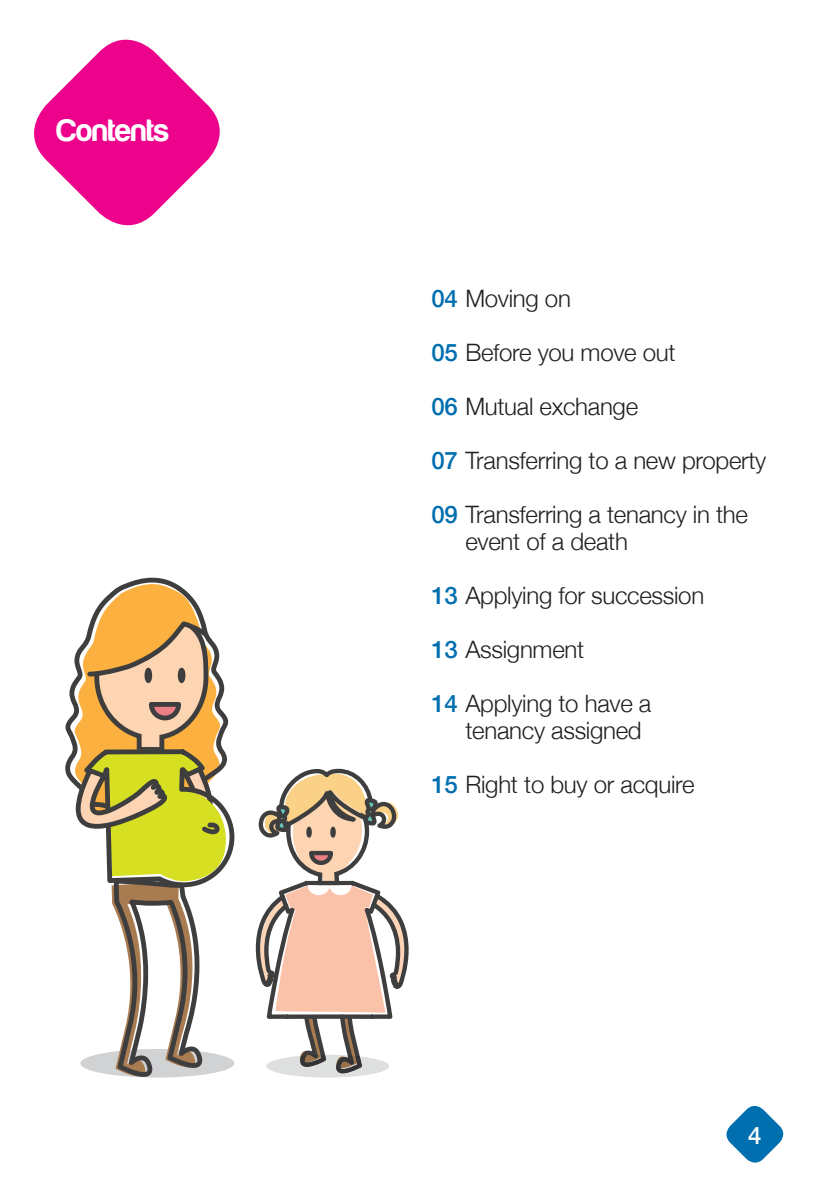
<style>
.page{position:relative;width:840px;height:1191px;background:#fff}
.page>*{position:absolute;margin:0;border:0;box-sizing:border-box;transform-origin:0 0}
.t1{font:32px "Harabara";color:#fff}
.Body_Copy{font:300 24px/27px "Helvetica Neue";letter-spacing:-.01em;color:#231f20}
.Body_Copy-2{font:500 24px "Helvetica Neue";color:#fff}
.s1{font-weight:500;color:#006faf}
</style>
<div class="page">
<svg style="left:726px;top:1105px;width:58px;height:58px"></svg>
<svg style="left:34px;top:39px;width:186px;height:187px;fill:#ed028c"></svg>
<svg style="left:65px;top:577px;width:344px;height:501px"></svg>
<p class="t1" style="left:57px;top:113px;width:114px">Contents</p>
<p class="Body_Copy" style="left:431px;top:283px;width:141px"><span class="s1">04</span> Moving on</p>
<p class="Body_Copy" style="left:431px;top:337px;width:246px"><span class="s1">05</span> Before you move out</p>
<p class="Body_Copy" style="left:431px;top:391px;width:208px"><span class="s1">06</span> Mutual exchange</p>
<p class="Body_Copy" style="left:431px;top:445px;width:336px"><span class="s1">07</span> Transferring to a new property</p>
<p class="Body_Copy" style="left:465px;top:499px;width:284px;text-indent:-34px"><span class="s1">09</span> Transferring a tenancy in the event of a death</p>
<p class="Body_Copy" style="left:431px;top:580px;width:274px"><span class="s1">13</span> Applying for succession</p>
<p class="Body_Copy" style="left:431px;top:634px;width:154px"><span class="s1">13</span> Assignment</p>
<p class="Body_Copy" style="left:465px;top:688px;width:187px;text-indent:-34px"><span class="s1">14</span> Applying to have a tenancy assigned</p>
<p class="Body_Copy" style="left:431px;top:769px;width:264px"><span class="s1">15</span> Right to buy or acquire</p>
<p class="Body_Copy-2" style="left:747px;top:1115px;width:15px">4</p>
</div>
